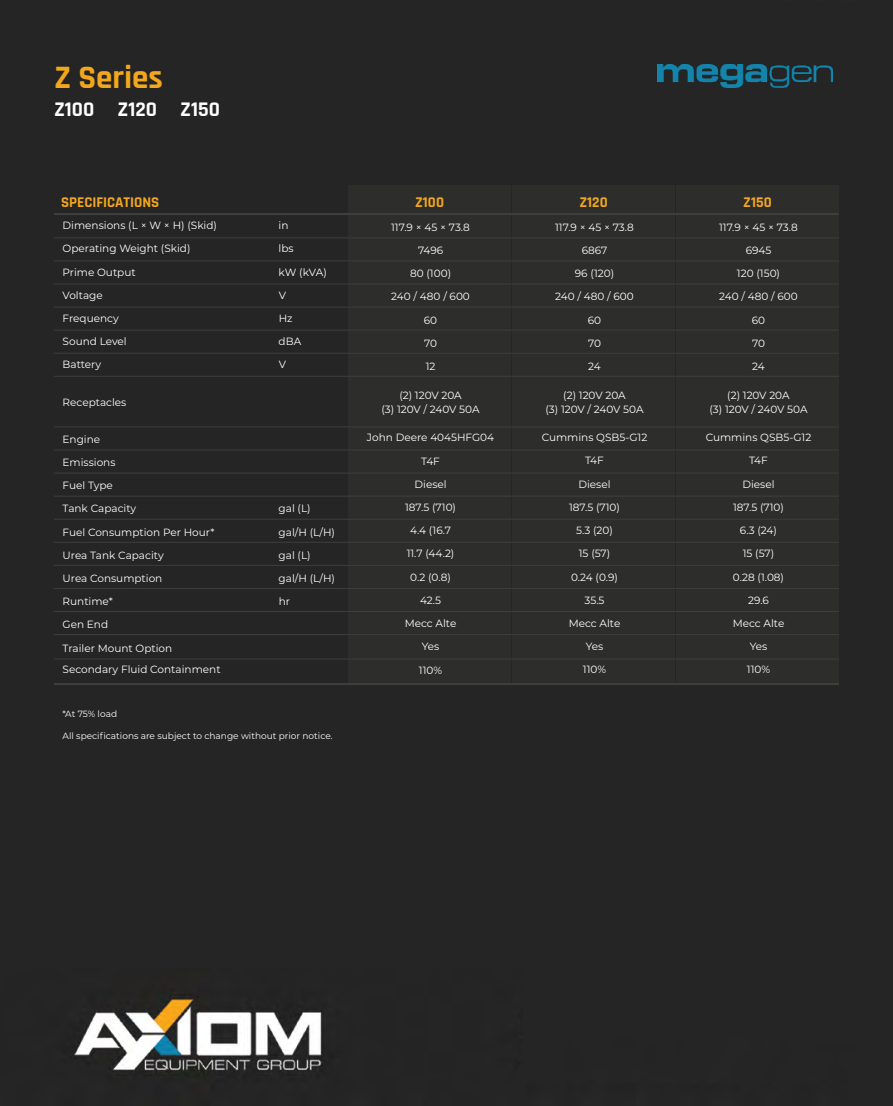
<style>
.page{position:relative;width:893px;height:1106px;background:#fff}
.page>*{position:absolute;margin:0;border:0;box-sizing:border-box;transform-origin:0 0}
.t1{font:700 33px "Rajdhani";color:#f3a71d}
.t2{font:700 21px "Rajdhani";color:#fff}
.t3{font:700 15px "Rajdhani";color:#f3a71d}
.t4{font:10.5px/13.5px "Montserrat";color:#fff;text-align:center}
.t5{font:9px "Montserrat";color:#fff}
</style>
<div class="page">
<div style="left:0;top:0;width:893px;height:968px;background:#252525"></div>
<img style="left:0;top:968px;width:893px;height:138px">
<img style="left:658px;top:65px;width:174px;height:22px">
<div style="left:348px;top:185px;width:163px;height:499px;background:#2d2d2c"></div>
<div style="left:512px;top:185px;width:163px;height:499px;background:#2d2d2c"></div>
<div style="left:676px;top:185px;width:163px;height:499px;background:#2d2d2c"></div>
<hr style="left:54px;top:213px;width:785px;height:2px;background:#3f3e3d">
<hr style="left:54px;top:683px;width:785px;height:2px;background:#3f3e3d">
<hr style="left:54px;top:237px;width:785px;height:1px;background:#3f3e3d">
<hr style="left:54px;top:260px;width:785px;height:1px;background:#3f3e3d">
<hr style="left:54px;top:284px;width:785px;height:1px;background:#3f3e3d">
<hr style="left:54px;top:307px;width:785px;height:1px;background:#3f3e3d">
<hr style="left:54px;top:330px;width:785px;height:1px;background:#3f3e3d">
<hr style="left:54px;top:353px;width:785px;height:1px;background:#3f3e3d">
<hr style="left:54px;top:376px;width:785px;height:1px;background:#3f3e3d">
<hr style="left:54px;top:426px;width:785px;height:1px;background:#3f3e3d">
<hr style="left:54px;top:449px;width:785px;height:1px;background:#3f3e3d">
<hr style="left:54px;top:473px;width:785px;height:1px;background:#3f3e3d">
<hr style="left:54px;top:496px;width:785px;height:1px;background:#3f3e3d">
<hr style="left:54px;top:519px;width:785px;height:1px;background:#3f3e3d">
<hr style="left:54px;top:542px;width:785px;height:1px;background:#3f3e3d">
<hr style="left:54px;top:565px;width:785px;height:1px;background:#3f3e3d">
<hr style="left:54px;top:588px;width:785px;height:1px;background:#3f3e3d">
<hr style="left:54px;top:611px;width:785px;height:1px;background:#3f3e3d">
<hr style="left:54px;top:634px;width:785px;height:1px;background:#3f3e3d">
<hr style="left:54px;top:658px;width:785px;height:1px;background:#3f3e3d">
<div style="left:523px;top:938px;width:346px;height:144px;background:#252525"></div>
<h1 class="t1" style="left:54px;top:57px;width:110px">Z Series</h1>
<h2 class="t2" style="left:54px;top:97px;width:168px">Z100 Z120 Z150</h2>
<h3 class="t3" style="left:61px;top:193px;width:100px">SPECIFICATIONS</h3>
<h3 class="t3" style="left:415px;top:193px;width:30px">Z100</h3>
<h3 class="t3" style="left:579px;top:193px;width:30px">Z120</h3>
<h3 class="t3" style="left:743px;top:193px;width:30px">Z150</h3>
<p class="t4" style="left:63px;top:218px;width:156px">Dimensions (L × W × H) (Skid)</p>
<p class="t4" style="left:279px;top:218px;width:11px">in</p>
<p class="t4" style="left:63px;top:241px;width:129px">Operating Weight (Skid)</p>
<p class="t4" style="left:279px;top:241px;width:17px">lbs</p>
<p class="t4" style="left:63px;top:265px;width:75px">Prime Output</p>
<p class="t4" style="left:279px;top:265px;width:50px">kW (kVA)</p>
<p class="t4" style="left:63px;top:288px;width:42px">Voltage</p>
<p class="t4" style="left:279px;top:288px;width:9px">V</p>
<p class="t4" style="left:63px;top:311px;width:58px">Frequency</p>
<p class="t4" style="left:279px;top:311px;width:15px">Hz</p>
<p class="t4" style="left:63px;top:334px;width:66px">Sound Level</p>
<p class="t4" style="left:279px;top:334px;width:24px">dBA</p>
<p class="t4" style="left:63px;top:357px;width:40px">Battery</p>
<p class="t4" style="left:279px;top:357px;width:9px">V</p>
<p class="t4" style="left:63px;top:395px;width:65px">Receptacles</p>
<p class="t4" style="left:63px;top:432px;width:39px">Engine</p>
<p class="t4" style="left:63px;top:455px;width:54px">Emissions</p>
<p class="t4" style="left:63px;top:478px;width:52px">Fuel Type</p>
<p class="t4" style="left:63px;top:501px;width:75px">Tank Capacity</p>
<p class="t4" style="left:279px;top:501px;width:34px">gal (L)</p>
<p class="t4" style="left:63px;top:525px;width:153px">Fuel Consumption Per Hour*</p>
<p class="t4" style="left:279px;top:525px;width:58px">gal/H (L/H)</p>
<p class="t4" style="left:63px;top:548px;width:103px">Urea Tank Capacity</p>
<p class="t4" style="left:279px;top:548px;width:34px">gal (L)</p>
<p class="t4" style="left:63px;top:571px;width:101px">Urea Consumption</p>
<p class="t4" style="left:279px;top:571px;width:58px">gal/H (L/H)</p>
<p class="t4" style="left:63px;top:594px;width:52px">Runtime*</p>
<p class="t4" style="left:279px;top:594px;width:13px">hr</p>
<p class="t4" style="left:63px;top:617px;width:47px">Gen End</p>
<p class="t4" style="left:63px;top:637px;width:159px;line-height:21.8px;text-align:left">Trailer Mount Option<br>Secondary Fluid Containment</p>
<p class="t4" style="left:719px;top:220px;width:80px">117.9 × 45 × 73.8</p>
<p class="t4" style="left:746px;top:243px;width:27px">6945</p>
<p class="t4" style="left:737px;top:266px;width:45px">120 (150)</p>
<p class="t4" style="left:719px;top:289px;width:80px">240 / 480 / 600</p>
<p class="t4" style="left:752px;top:313px;width:15px">60</p>
<p class="t4" style="left:752px;top:336px;width:14px">70</p>
<p class="t4" style="left:752px;top:359px;width:14px">24</p>
<p class="t4" style="left:709px;top:388px;width:100px">(2) 120V 20A<br>(3) 120V / 240V 50A</p>
<p class="t4" style="left:706px;top:430px;width:107px">Cummins QSB5-G12</p>
<p class="t4" style="left:749px;top:453px;width:20px">T4F</p>
<p class="t4" style="left:742px;top:477px;width:34px">Diesel</p>
<p class="t4" style="left:733px;top:500px;width:52px">187.5 (710)</p>
<p class="t4" style="left:740px;top:523px;width:39px">6.3 (24)</p>
<p class="t4" style="left:743px;top:546px;width:33px">15 (57)</p>
<p class="t4" style="left:733px;top:569px;width:53px">0.28 (1.08)</p>
<p class="t4" style="left:748px;top:593px;width:22px">29.6</p>
<p class="t4" style="left:733px;top:616px;width:53px">Mecc Alte</p>
<p class="t4" style="left:750px;top:639px;width:19px">Yes</p>
<p class="t4" style="left:747px;top:662px;width:25px">110%</p>
<p class="t4" style="left:555px;top:220px;width:80px">117.9 × 45 × 73.8</p>
<p class="t4" style="left:582px;top:243px;width:27px">6867</p>
<p class="t4" style="left:575px;top:266px;width:41px">96 (120)</p>
<p class="t4" style="left:555px;top:289px;width:80px">240 / 480 / 600</p>
<p class="t4" style="left:588px;top:313px;width:15px">60</p>
<p class="t4" style="left:588px;top:336px;width:14px">70</p>
<p class="t4" style="left:588px;top:359px;width:14px">24</p>
<p class="t4" style="left:545px;top:388px;width:100px">(2) 120V 20A<br>(3) 120V / 240V 50A</p>
<p class="t4" style="left:542px;top:430px;width:107px">Cummins QSB5-G12</p>
<p class="t4" style="left:585px;top:453px;width:20px">T4F</p>
<p class="t4" style="left:578px;top:477px;width:34px">Diesel</p>
<p class="t4" style="left:569px;top:500px;width:52px">187.5 (710)</p>
<p class="t4" style="left:576px;top:523px;width:38px">5.3 (20)</p>
<p class="t4" style="left:579px;top:546px;width:33px">15 (57)</p>
<p class="t4" style="left:571px;top:570px;width:48px">0.24 (0.9)</p>
<p class="t4" style="left:584px;top:593px;width:21px">35.5</p>
<p class="t4" style="left:569px;top:616px;width:53px">Mecc Alte</p>
<p class="t4" style="left:586px;top:639px;width:19px">Yes</p>
<p class="t4" style="left:583px;top:662px;width:25px">110%</p>
<p class="t4" style="left:391px;top:220px;width:80px">117.9 × 45 × 73.8</p>
<p class="t4" style="left:418px;top:243px;width:27px">7496</p>
<p class="t4" style="left:410px;top:266px;width:43px">80 (100)</p>
<p class="t4" style="left:391px;top:289px;width:80px">240 / 480 / 600</p>
<p class="t4" style="left:424px;top:313px;width:15px">60</p>
<p class="t4" style="left:424px;top:336px;width:14px">70</p>
<p class="t4" style="left:426px;top:359px;width:11px">12</p>
<p class="t4" style="left:381px;top:388px;width:100px">(2) 120V 20A<br>(3) 120V / 240V 50A</p>
<p class="t4" style="left:367px;top:430px;width:129px">John Deere 4045HFG04</p>
<p class="t4" style="left:421px;top:454px;width:20px">T4F</p>
<p class="t4" style="left:414px;top:477px;width:34px">Diesel</p>
<p class="t4" style="left:405px;top:500px;width:52px">187.5 (710)</p>
<p class="t4" style="left:410px;top:523px;width:43px">4.4 (16.7</p>
<p class="t4" style="left:407px;top:546px;width:49px">11.7 (44.2)</p>
<p class="t4" style="left:410px;top:570px;width:42px">0.2 (0.8)</p>
<p class="t4" style="left:420px;top:593px;width:23px">42.5</p>
<p class="t4" style="left:405px;top:616px;width:53px">Mecc Alte</p>
<p class="t4" style="left:422px;top:639px;width:19px">Yes</p>
<p class="t4" style="left:419px;top:662px;width:25px">110%</p>
<p class="t5" style="left:63px;top:708px;width:56px">*At 75% load</p>
<p class="t5" style="left:63px;top:730px;width:272px">All specifications are subject to change without prior notice.</p>
</div>
